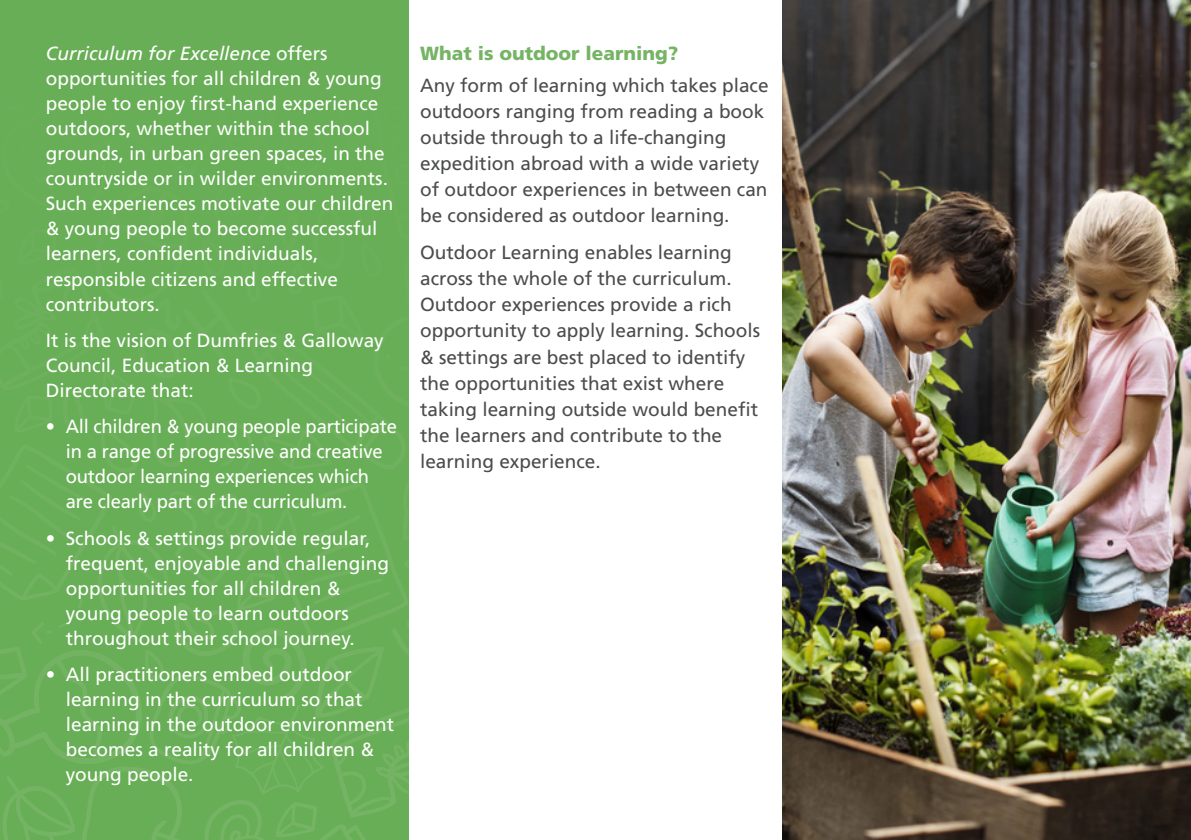
<style>
.page{position:relative;width:1191px;height:840px;background:#fff}
.page>*{position:absolute;margin:0;border:0;box-sizing:border-box;transform-origin:0 0}
.t1{font:19px/25px "Frutiger";color:#fff}
.t2{font:19px/26px "Frutiger";color:#4b4c4d}
.t3{font:900 19px "Frutiger";color:#76b465}
.s1{font-style:italic}
</style>
<div class="page">
<div style="left:0;top:0;width:409px;height:839px;background:#68ae56"></div>
<img style="left:783px;top:0;width:408px;height:839px">
<p class="t1" style="left:46px;top:41px;width:349px"><span class="s1">Curriculum for Excellence</span> offers opportunities for all children &amp; young people to enjoy frst-hand experience outdoors, whether within the school grounds, in urban green spaces, in the countryside or in wilder environments.<br>Such experiences motivate our children &amp; young people to become successful learners, confdent individuals, responsible citizens and effective contributors.</p>
<p class="t1" style="left:46px;top:327px;width:339px">It is the vision of Dumfries &amp; Galloway<br>Council, Education &amp; Learning<br>Directorate that:</p>
<p class="t1" style="left:66px;top:414px;width:333px;text-indent:-20px">• All children &amp; young people participate in a range of progressive and creative outdoor learning experiences which are clearly part of the curriculum.</p>
<p class="t1" style="left:66px;top:525px;width:325px;text-indent:-20px">• Schools &amp; settings provide regular, frequent, enjoyable and challenging opportunities for all children &amp; young people to learn outdoors throughout their school journey.</p>
<p class="t1" style="left:66px;top:661px;width:330px;text-indent:-20px">• All practitioners embed outdoor learning in the curriculum so that learning in the outdoor environment becomes a reality for all children &amp; young people.</p>
<p class="t3" style="left:420px;top:42px;width:260px">What is outdoor learning?</p>
<p class="t2" style="left:420px;top:72px;width:350px">Any form of learning which takes place outdoors ranging from reading a book outside through to a life-changing expedition abroad with a wide variety of outdoor experiences in between can be considered as outdoor learning.</p>
<p class="t2" style="left:420px;top:239px;width:341px">Outdoor Learning enables learning across the whole of the curriculum.<br>Outdoor experiences provide a rich opportunity to apply learning. Schools &amp; settings are best placed to identify the opportunities that exist where taking learning outside would beneft the learners and contribute to the learning experience.</p>
</div>
